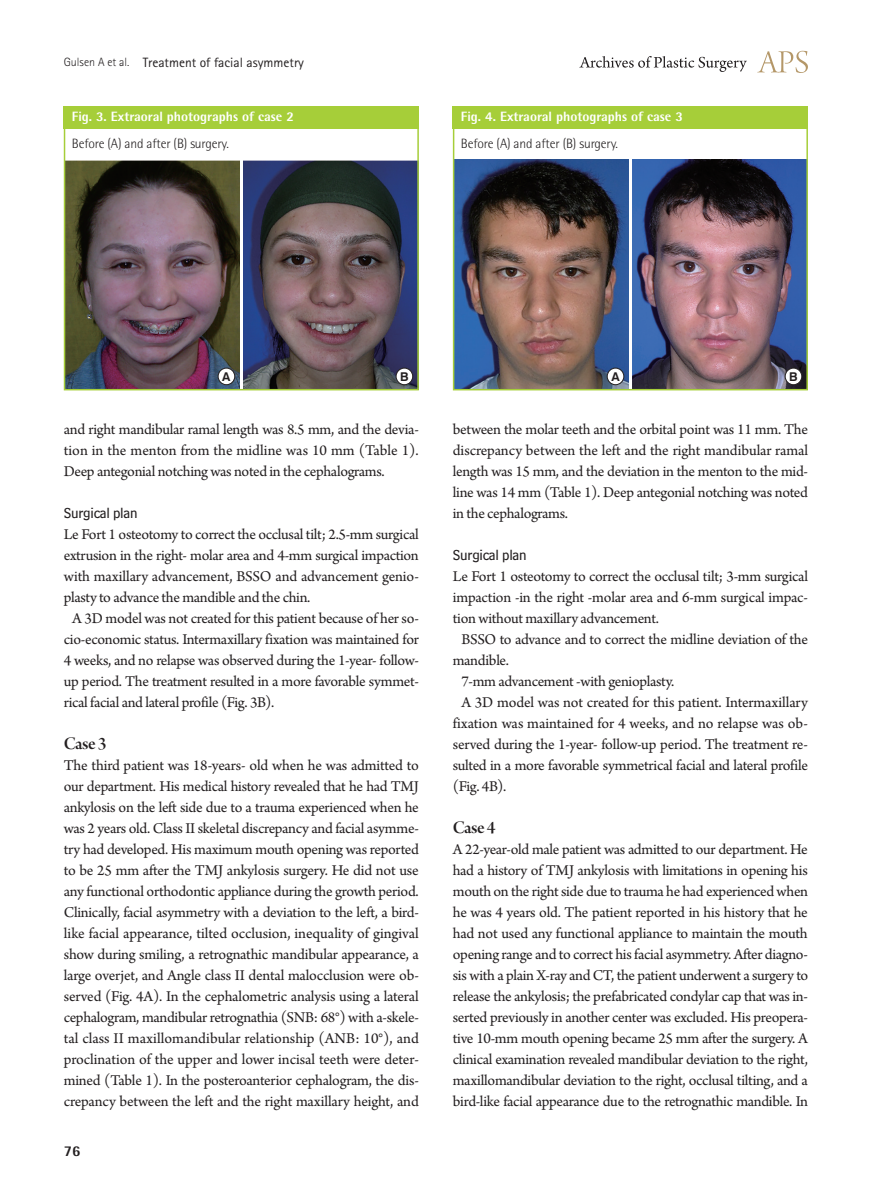
<style>
.page{position:relative;width:893px;height:1191px;background:#fff}
.page>*{position:absolute;margin:0;border:0;box-sizing:border-box;transform-origin:0 0}
.중제목{font:18.75px "Arno Pro Smbd Display";letter-spacing:-.025em;color:#231f20}
.본문_0{font:15.75px/21px "Arno Pro";letter-spacing:-.02em;color:#231f20;text-align:justify}
.본문{font:15.75px/21px "Arno Pro";letter-spacing:-.02em;color:#231f20;text-align:justify}
.소제목{font:15px "Bell Centennial Std Sub Capt";letter-spacing:-.02em;color:#231f20}
.t1{font:800 15px "Rotis Semi Sans Std";color:#231f20}
.표그림제목{font:800 13.5px "Rotis Semi Sans Std";color:#fff}
.그림설명{font:300 13.5px "Rotis Semi Sans Std";letter-spacing:-.01em;color:#231f20}
.하시라_제목{font:13.5px "Rotis Sans Serif Std";color:#231f20}
.t2{font:700 12.15px "Swiss 721 BT";color:#231f20}
.s1{font-weight:300;font-size:12px}
</style>
<div class="page">
<svg style="left:757px;top:51px;width:51px;height:22px"></svg>
<svg style="left:579px;top:56px;width:168px;height:16px"></svg>
<div style="left:64px;top:106px;width:355px;height:23px;background:#a6ce39"></div>
<img style="left:243px;top:160px;width:173px;height:227px">
<img style="left:67px;top:160px;width:172px;height:227px">
<div style="left:218px;top:368px;width:17px;height:17px;background:#fff;border-radius:50%"></div>
<div style="left:218px;top:368px;width:17px;height:17px;border:1px solid #231f20;border-radius:50%"></div>
<div style="left:64px;top:106px;width:355px;height:284px;border:2px solid #a6ce39"></div>
<div style="left:396px;top:368px;width:17px;height:17px;background:#fff;border-radius:50%"></div>
<div style="left:396px;top:368px;width:17px;height:17px;border:1px solid #231f20;border-radius:50%"></div>
<div style="left:453px;top:106px;width:355px;height:23px;background:#a6ce39"></div>
<img style="left:632px;top:160px;width:173px;height:227px">
<img style="left:456px;top:160px;width:172px;height:227px">
<div style="left:607px;top:368px;width:17px;height:17px;background:#fff;border-radius:50%"></div>
<div style="left:607px;top:368px;width:17px;height:17px;border:1px solid #231f20;border-radius:50%"></div>
<div style="left:453px;top:106px;width:355px;height:284px;border:2px solid #a6ce39"></div>
<div style="left:785px;top:368px;width:17px;height:17px;background:#fff;border-radius:50%"></div>
<div style="left:785px;top:368px;width:17px;height:17px;border:1px solid #231f20;border-radius:50%"></div>
<p class="하시라_제목" style="left:64px;top:54px;width:242px"><span class="s1">Gulsen A et al.</span> Treatment of facial asymmetry</p>
<p class="표그림제목" style="left:72px;top:108px;width:224px">Fig. 3. Extraoral photographs of case 2</p>
<p class="그림설명" style="left:72px;top:136px;width:159px">Before (A) and after (B) surgery.</p>
<p class="표그림제목" style="left:461px;top:108px;width:224px">Fig. 4. Extraoral photographs of case 3</p>
<p class="그림설명" style="left:461px;top:136px;width:159px">Before (A) and after (B) surgery.</p>
<p class="t2" style="left:222px;top:369px;width:10px">A</p>
<p class="t2" style="left:400px;top:369px;width:10px">B</p>
<p class="본문_0" style="left:64px;top:420px;width:357px">and right mandibular ramal length was 8.5 mm, and the devia&shy;tion in the menton from the midline was 10 mm (Table 1).<br>Deep antegonial notching was noted in the cephalograms.</p>
<p class="소제목" style="left:64px;top:504px;width:75px">Surgical plan</p>
<p class="본문_0" style="left:64px;top:525px;width:357px">Le Fort 1 osteotomy to correct the occlusal tilt; 2.5-mm surgical extrusion in the right- molar area and 4-mm surgical impaction with maxillary advancement, BSSO and advancement genio&shy;plasty to advance the mandible and the chin.</p>
<p class="본문" style="left:64px;top:609px;width:357px;text-indent:9px">A 3D model was not created for this patient because of her so&shy;cio-economic status. Intermaxillary fixation was maintained for 4 weeks, and no relapse was observed during the 1-year- follow&shy;up period. The treatment resulted in a more favorable symmet&shy;rical facial and lateral profile (Fig. 3B).</p>
<p class="중제목" style="left:64px;top:733px;width:44px">Case 3</p>
<p class="본문_0" style="left:64px;top:756px;width:357px">The third patient was 18-years- old when he was admitted to our department. His medical history revealed that he had TMJ ankylosis on the left side due to a trauma experienced when he was 2 years old. Class II skeletal discrepancy and facial asymme&shy;try had developed. His maximum mouth opening was reported to be 25 mm after the TMJ ankylosis surgery. He did not use any functional orthodontic appliance during the growth period.<br>Clinically, facial asymmetry with a deviation to the left, a bird&shy;like facial appearance, tilted occlusion, inequality of gingival show during smiling, a retrognathic mandibular appearance, a large overjet, and Angle class II dental malocclusion were ob&shy;served (Fig. 4A). In the cephalometric analysis using a lateral cephalogram, mandibular retrognathia (SNB: 68°) with a-skele&shy;tal class II maxillomandibular relationship (ANB: 10°), and proclination of the upper and lower incisal teeth were deter&shy;mined (Table 1). In the posteroanterior cephalogram, the dis&shy;crepancy between the left and the right maxillary height, and</p>
<p class="t1" style="left:64px;top:1141px;width:18px">76</p>
<p class="t2" style="left:611px;top:369px;width:10px">A</p>
<p class="t2" style="left:789px;top:369px;width:10px">B</p>
<p class="본문_0" style="left:453px;top:420px;width:357px">between the molar teeth and the orbital point was 11 mm. The discrepancy between the left and the right mandibular ramal length was 15 mm, and the deviation in the menton to the mid&shy;line was 14 mm (Table 1). Deep antegonial notching was noted in the cephalograms.</p>
<p class="소제목" style="left:453px;top:546px;width:75px">Surgical plan</p>
<p class="본문_0" style="left:453px;top:567px;width:357px">Le Fort 1 osteotomy to correct the occlusal tilt; 3-mm surgical impaction -in the right -molar area and 6-mm surgical impac&shy;tion without maxillary advancement.</p>
<p class="본문" style="left:453px;top:630px;width:357px;text-indent:9px">BSSO to advance and to correct the midline deviation of the mandible.</p>
<p class="본문" style="left:461px;top:672px;width:214px">7-mm advancement -with genioplasty.</p>
<p class="본문" style="left:453px;top:693px;width:357px;text-indent:9px">A 3D model was not created for this patient. Intermaxillary fixation was maintained for 4 weeks, and no relapse was ob&shy;served during the 1-year- follow-up period. The treatment re&shy;sulted in a more favorable symmetrical facial and lateral profile (Fig. 4B).</p>
<p class="중제목" style="left:453px;top:817px;width:44px">Case 4</p>
<p class="본문_0" style="left:453px;top:840px;width:357px">A 22-year-old male patient was admitted to our department. He had a history of TMJ ankylosis with limitations in opening his mouth on the right side due to trauma he had experienced when he was 4 years old. The patient reported in his history that he had not used any functional appliance to maintain the mouth opening range and to correct his facial asymmetry. After diagno&shy;sis with a plain X-ray and CT, the patient underwent a surgery to release the ankylosis; the prefabricated condylar cap that was in&shy;serted previously in another center was excluded. His preopera&shy;tive 10-mm mouth opening became 25 mm after the surgery. A clinical examination revealed mandibular deviation to the right, maxillomandibular deviation to the right, occlusal tilting, and a bird-like facial appearance due to the retrognathic mandible. In</p>
</div>
